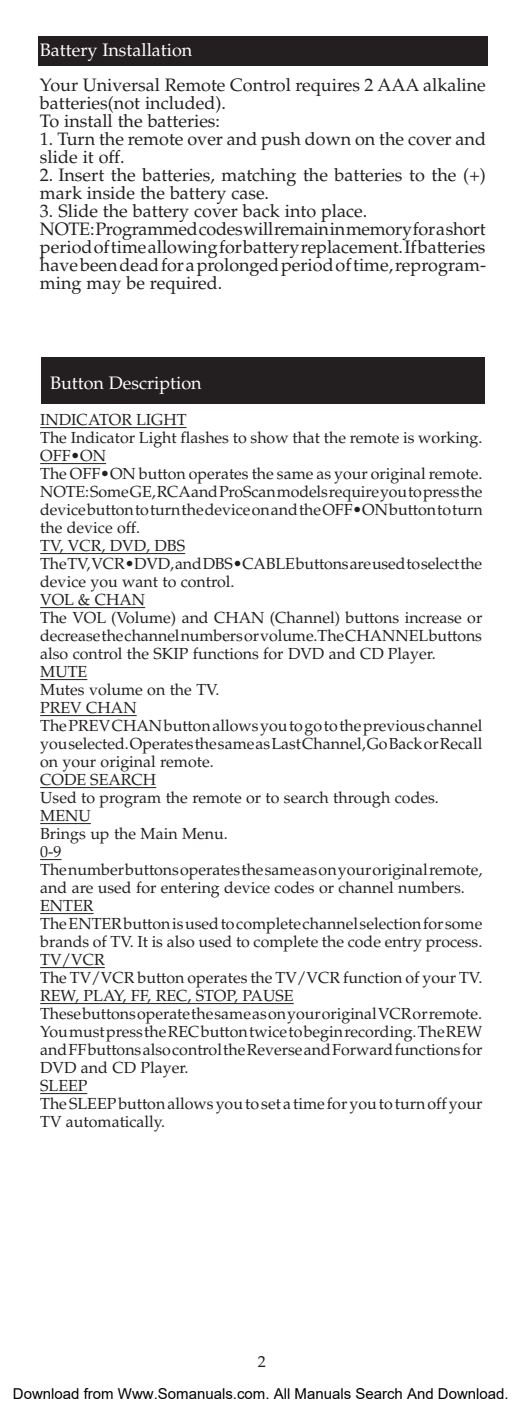
<style>
.page{position:relative;width:522px;height:1422px;background:#fff}
.page>*{position:absolute;margin:0;border:0;box-sizing:border-box;transform-origin:0 0}
.t1{font:18px/18px "Palatino";color:#231f20}
.t2{font:18px "Palatino";color:#fff}
.t3{font:16px/18px "Palatino";color:#231f20}
.t4{font:15px "Arial";color:#000}
</style>
<div class="page">
<div style="left:38px;top:36px;width:449px;height:30px;background:#231f20"></div>
<div style="left:41px;top:358px;width:443px;height:46px;background:#231f20"></div>
<hr style="left:40px;top:427px;width:147px;height:1px;background:#231f20">
<hr style="left:40px;top:463px;width:66px;height:1px;background:#231f20">
<hr style="left:40px;top:553px;width:145px;height:1px;background:#231f20">
<hr style="left:40px;top:607px;width:105px;height:1px;background:#231f20">
<hr style="left:40px;top:679px;width:47px;height:1px;background:#231f20">
<hr style="left:40px;top:715px;width:97px;height:1px;background:#231f20">
<hr style="left:40px;top:787px;width:116px;height:1px;background:#231f20">
<hr style="left:40px;top:823px;width:51px;height:1px;background:#231f20">
<svg style="left:40px;top:859px;width:22px;height:1px"></svg>
<hr style="left:40px;top:913px;width:54px;height:1px;background:#231f20">
<hr style="left:40px;top:967px;width:65px;height:1px;background:#231f20">
<hr style="left:40px;top:1003px;width:254px;height:1px;background:#231f20">
<hr style="left:40px;top:1093px;width:47px;height:1px;background:#231f20">
<p class="t2" style="left:40px;top:39px;width:154px">Battery Installation</p>
<p class="t1" style="left:40px;top:76px;width:447px">Your Universal Remote Control requires 2 AAA alkaline batteries(not included).<br>To install the batteries:</p>
<p class="t1" style="left:40px;top:130px;width:448px">1. Turn the remote over and push down on the cover and slide it off.</p>
<p class="t1" style="left:40px;top:166px;width:447px">2. Insert the batteries, matching the batteries to the (+) mark inside the battery case.</p>
<p class="t1" style="left:40px;top:202px;width:448px">3. Slide the battery cover back into place.<br>NOTE: Programmed codes will remain in memory for a short period of time allowing for battery replacement. If batteries have been dead for a prolonged period of time, reprogram&shy;ming may be required.</p>
<p class="t2" style="left:50px;top:373px;width:153px">Button Description</p>
<p class="t3" style="left:40px;top:411px;width:444px">INDICATOR LIGHT<br>The Indicator Light flashes to show that the remote is working.<br>OFF•ON<br>The OFF•ON button operates the same as your original remote.<br>NOTE: Some GE, RCA and ProScan models require you to press the device button to turn the device on and the OFF•ON button to turn the device off.<br>TV, VCR, DVD, DBS<br>The TV, VCR•DVD, and DBS•CABLE buttons are used to select the device you want to control.<br>VOL &amp; CHAN<br>The VOL (Volume) and CHAN (Channel) buttons increase or decrease the channel numbers or volume.The CHANNEL buttons also control the SKIP functions for DVD and CD Player.<br>MUTE<br>Mutes volume on the TV.<br>PREV CHAN<br>The PREV CHAN button allows you to go to the previous channel you selected. Operates the same as Last Channel, Go Back or Recall on your original remote.<br>CODE SEARCH<br>Used to program the remote or to search through codes.<br>MENU<br>Brings up the Main Menu.<br>0-9<br>The number buttons operates the same as on your original remote, and are used for entering device codes or channel numbers.<br>ENTER<br>The ENTER button is used to complete channel selection for some brands of TV. It is also used to complete the code entry process.<br>TV/VCR<br>The TV/VCR button operates the TV/VCR function of your TV.<br>REW, PLAY, FF, REC, STOP, PAUSE<br>These buttons operate the same as on your original VCR or remote.<br>You must press the REC button twice to begin recording. The REW and FF buttons also control the Reverse and Forward functions for DVD and CD Player.<br>SLEEP<br>The SLEEP button allows you to set a time for you to turn off your TV automatically.</p>
<p class="t3" style="left:258px;top:1352px;width:9px">2</p>
<p class="t4" style="left:13px;top:1385px;width:497px">Download from Www.Somanuals.com. All Manuals Search And Download.</p>
</div>
